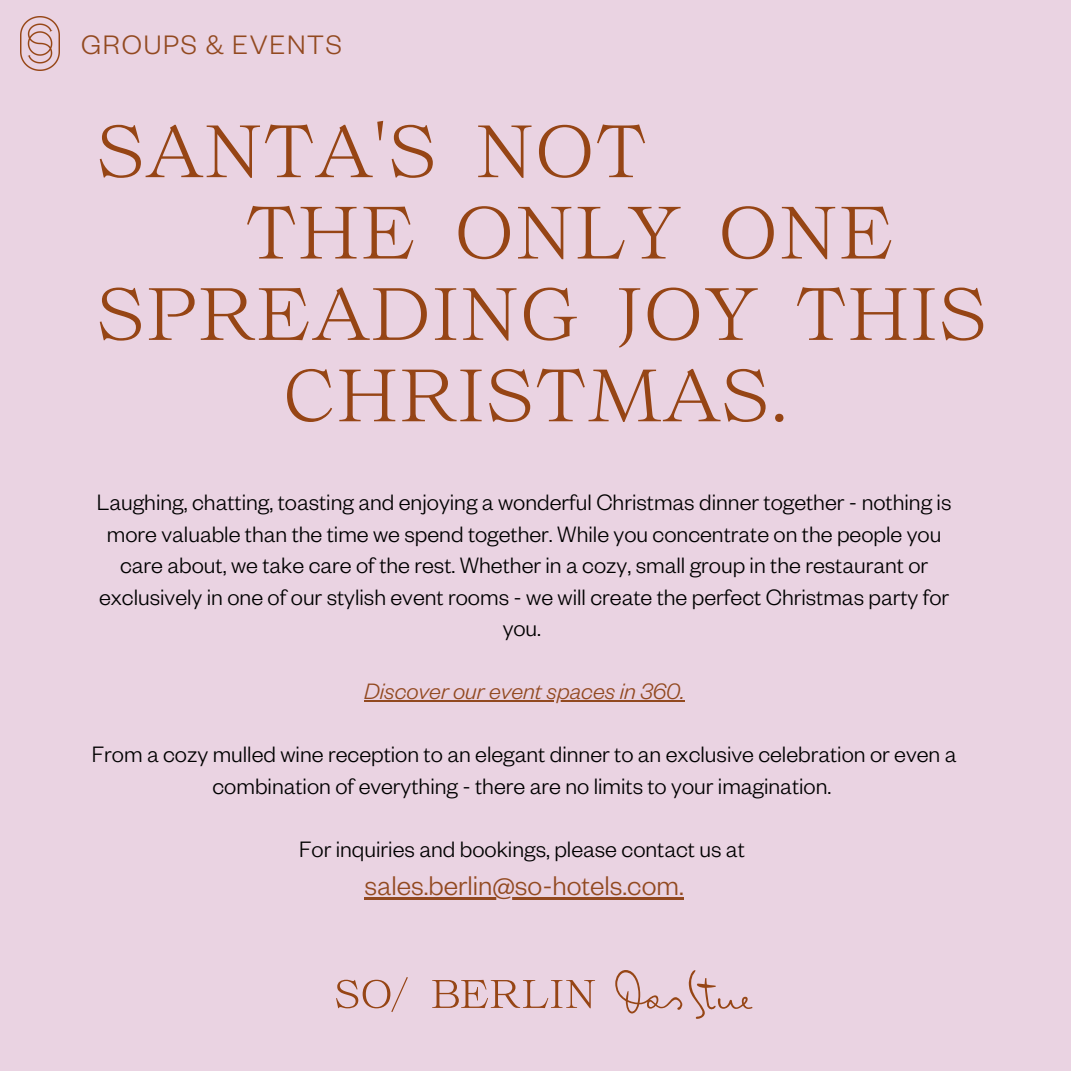
<style>
.page{position:relative;width:1071px;height:1071px;background:#ead3e2}
.page>*{position:absolute;margin:0;border:0;box-sizing:border-box;transform-origin:0 0}
.t1{font:300 70.88px "Bw Beto";color:#964515}
.t2{font:300 29.75px "Founders Grotesk";color:#924920}
.t3{font:300 29.4px "Founders Grotesk";letter-spacing:.06em;color:#924920}
.t4{font:300 24.5px/31.5px "Founders Grotesk";color:#000;text-align:center}
.t5{font:italic 300 24.5px "Founders Grotesk";color:#924920}
</style>
<div class="page">
<img style="left:21px;top:17px;width:39px;height:54px">
<svg style="left:336px;top:977px;width:72px;height:35px"></svg>
<svg style="left:432px;top:980px;width:163px;height:28px"></svg>
<svg style="left:615px;top:970px;width:67px;height:43px"></svg>
<svg style="left:689px;top:970px;width:63px;height:49px"></svg>
<hr style="left:364px;top:701px;width:320px;height:1px;background:#924920">
<hr style="left:365px;top:898px;width:319px;height:2px;background:#924920">
<p class="t3" style="left:81px;top:26px;width:262px">GROUPS &amp; EVENTS</p>
<h2 class="t1" style="left:96px;top:106px;width:553px">SANTA'S NOT</h2>
<h2 class="t1" style="left:245px;top:188px;width:651px">THE ONLY ONE</h2>
<h2 class="t1" style="left:96px;top:269px;width:893px">SPREADING JOY THIS</h2>
<h2 class="t1" style="left:282px;top:350px;width:507px">CHRISTMAS.</h2>
<h1 class="t4" style="left:97px;top:486px;width:856px">Laughing, chatting, toasting and enjoying a wonderful Christmas dinner together - nothing is more valuable than the time we spend together. While you concentrate on the people you care about, we take care of the rest. Whether in a cozy, small group in the restaurant or exclusively in one of our stylish event rooms - we will create the perfect Christmas party for you.</h1>
<p class="t5" style="left:364px;top:676px;width:322px">Discover our event spaces in 360.</p>
<p class="t4" style="left:92px;top:738px;width:866px">From a cozy mulled wine reception to an elegant dinner to an exclusive celebration or even a combination of everything - there are no limits to your imagination.</p>
<p class="t4" style="left:299px;top:832px;width:447px">For inquiries and bookings, please contact us at</p>
<p class="t2" style="left:365px;top:866px;width:321px">sales.berlin@so-hotels.com.</p>
</div>
